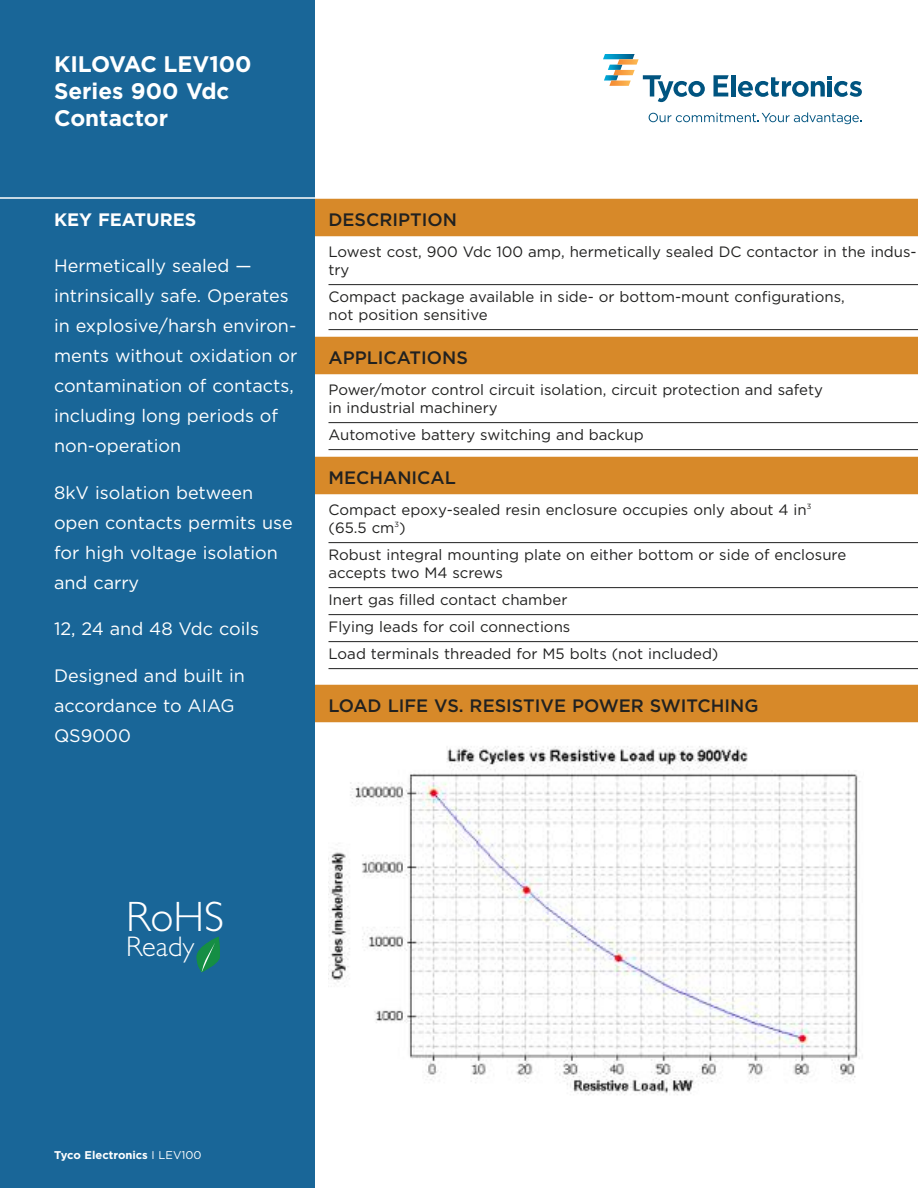
<style>
.page{position:relative;width:918px;height:1188px;background:#fff}
.page>*{position:absolute;margin:0;border:0;box-sizing:border-box;transform-origin:0 0}
.t1{font:300 42.6px "Gill Sans";color:#fff}
.t2{font:300 28.5px "Gill Sans";color:#fff}
.t3{font:700 22.5px/27px "Gotham";color:#fff}
.t4{font:18px/30px "Gotham";color:#fff}
.t5{font:500 18px "Gotham";color:#212120}
.t6{font:700 18px "Gotham";color:#fff}
.t7{font:15px/18px "Gotham";color:#212120}
.t8{font:700 11.25px "Gotham";color:#fff}
.s1{font-weight:400}
</style>
<div class="page">
<svg style="left:713px;top:75px;width:16px;height:21px"></svg>
<hr style="left:731px;top:75px;width:4px;height:22px;background:#005480">
<svg style="left:738px;top:76px;width:124px;height:21px"></svg>
<svg style="left:649px;top:112px;width:212px;height:12px"></svg>
<svg style="left:603px;top:54px;width:102px;height:48px"></svg>
<div style="left:0;top:0;width:315px;height:1188px;background:#196698"></div>
<div style="left:315px;top:199px;width:603px;height:37px;background:#d78929"></div>
<hr style="left:328px;top:284px;width:590px;height:1px;background:#212120">
<hr style="left:328px;top:329px;width:590px;height:1px;background:#212120">
<div style="left:315px;top:337px;width:603px;height:37px;background:#d78929"></div>
<hr style="left:328px;top:422px;width:590px;height:1px;background:#212120">
<hr style="left:328px;top:449px;width:590px;height:1px;background:#212120">
<div style="left:315px;top:457px;width:603px;height:37px;background:#d78929"></div>
<hr style="left:328px;top:542px;width:590px;height:1px;background:#212120">
<hr style="left:328px;top:587px;width:590px;height:1px;background:#212120">
<hr style="left:328px;top:614px;width:590px;height:1px;background:#212120">
<hr style="left:328px;top:641px;width:590px;height:1px;background:#212120">
<hr style="left:328px;top:668px;width:590px;height:1px;background:#212120">
<div style="left:315px;top:685px;width:603px;height:37px;background:#d78929"></div>
<hr style="left:0;top:197px;width:315px;height:2px;background:#fff">
<img style="left:328px;top:746px;width:532px;height:350px">
<svg style="left:197px;top:937px;width:23px;height:35px"></svg>
<h3 class="t3" style="left:54px;top:51px;width:199px">KILOVAC LEV100<br>Series 900 Vdc<br>Contactor</h3>
<p class="t6" style="left:54px;top:209px;width:144px">KEY FEATURES</p>
<p class="t4" style="left:54px;top:251px;width:245px">Hermetically sealed — intrinsically safe. Operates in explosive/harsh environ&shy;ments without oxidation or contamination of contacts, including long periods of non-operation</p>
<p class="t4" style="left:54px;top:478px;width:240px">8kV isolation between open contacts permits use for high voltage isolation and carry</p>
<p class="t4" style="left:54px;top:614px;width:207px">12, 24 and 48 Vdc coils</p>
<p class="t4" style="left:54px;top:661px;width:192px">Designed and built in accordance to AIAG<br>QS9000</p>
<p class="t5" style="left:328px;top:209px;width:130px">DESCRIPTION</p>
<p class="t7" style="left:328px;top:243px;width:590px">Lowest cost, 900 Vdc 100 amp, hermetically sealed DC contactor in the indus&shy;try</p>
<p class="t7" style="left:328px;top:288px;width:518px">Compact package available in side- or bottom-mount configurations, not position sensitive</p>
<p class="t5" style="left:328px;top:347px;width:141px">APPLICATIONS</p>
<p class="t7" style="left:328px;top:381px;width:496px">Power/motor control circuit isolation, circuit protection and safety in industrial machinery</p>
<p class="t7" style="left:328px;top:426px;width:317px">Automotive battery switching and backup</p>
<p class="t5" style="left:328px;top:467px;width:129px">MECHANICAL</p>
<p class="t7" style="left:328px;top:501px;width:484px">Compact epoxy-sealed resin enclosure occupies only about 4 in<sup>3 </sup>(65.5 cm<sup>3</sup>)</p>
<p class="t7" style="left:328px;top:546px;width:519px">Robust integral mounting plate on either bottom or side of enclosure accepts two M4 screws</p>
<p class="t7" style="left:328px;top:587px;width:391px;line-height:27px">Inert gas filled contact chamber<br>Flying leads for coil connections<br>Load terminals threaded for M5 bolts (not included)</p>
<p class="t5" style="left:328px;top:695px;width:432px">LOAD LIFE VS. RESISTIVE POWER SWITCHING</p>
<h1 class="t1" style="left:126px;top:892px;width:100px">RoHS</h1>
<h2 class="t2" style="left:126px;top:930px;width:70px">Ready</h2>
<p class="t8" style="left:54px;top:1148px;width:149px">Tyco Electronics <span class="s1">I LEV100</span></p>
</div>
